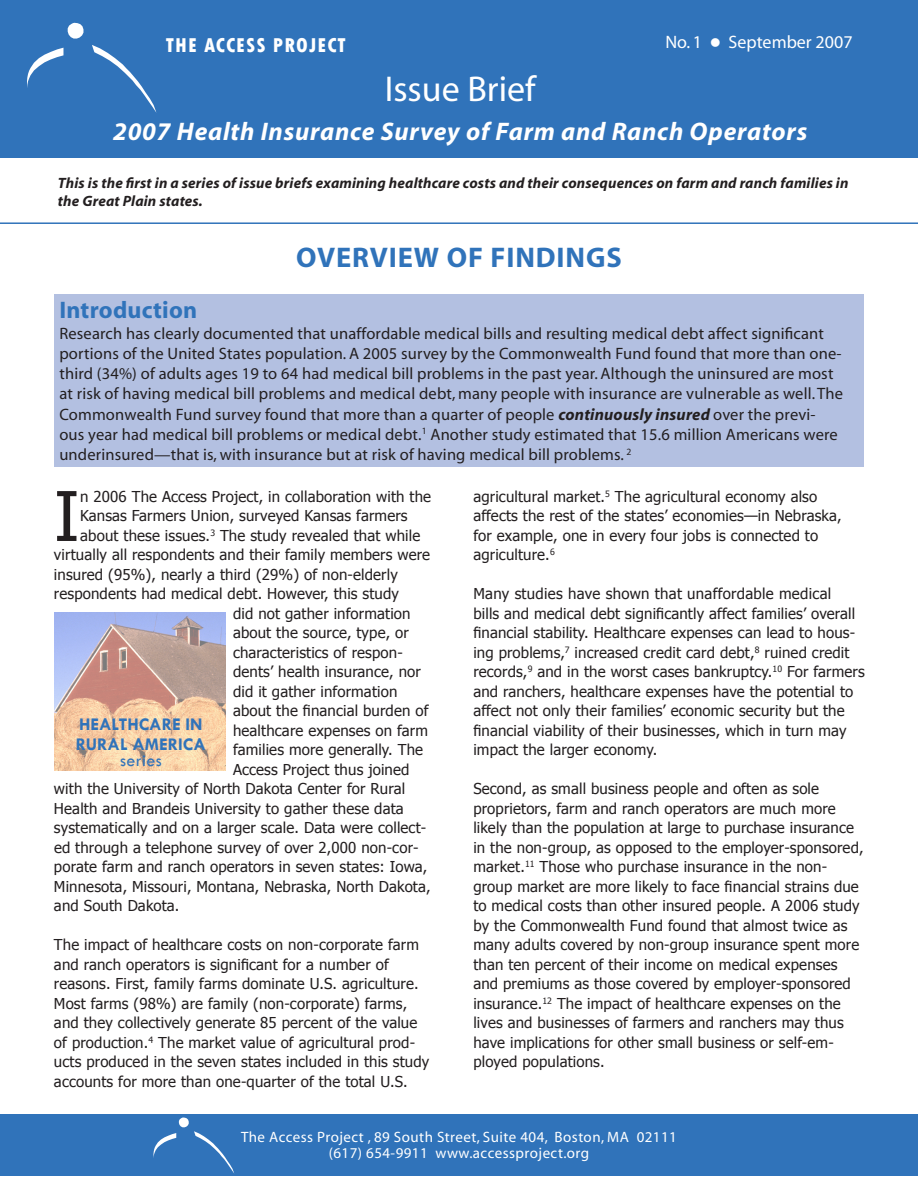
<style>
.page{position:relative;width:918px;height:1188px;background:#fff}
.page>*{position:absolute;margin:0;border:0;box-sizing:border-box;transform-origin:0 0}
.t1{font:68.55px "Tahoma";color:#231f20}
.t2{font:36px "Myriad";color:#fff}
.t3{font:700 28.5px "Myriad";letter-spacing:.03em;color:#3073ba}
.t4{font:italic 700 25.5px "Myriad";letter-spacing:.03em;color:#fff}
.t5{font:700 24px "Myriad";letter-spacing:.01em;color:#3073ba}
.t6{font:800 condensed 21px "Tw Cen";letter-spacing:.05em;color:#fff}
.t7{font:700 18px/19.5px "Tw Cen";color:#3073ba}
.t8{font:18px "Myriad";color:#fff}
.t9{font:18px "Tw Cen";letter-spacing:.02em;color:#3073ba}
.t10{font:16.5px/20.2px "Myriad";letter-spacing:.01em;color:#231f20}
.t11{font:15px/19.5px "Tahoma";letter-spacing:.01em;color:#231f20}
.t12{font:italic 700 15px/18px "Myriad";letter-spacing:.01em;color:#231f20}
.t13{font:15px/16.5px "Myriad";letter-spacing:.03em;color:#fff;text-align:center}
.s1{font-weight:700;font-style:italic}
</style>
<div class="page">
<div style="left:0;top:0;width:918px;height:158px;background:#3073ba"></div>
<div style="left:0;top:1114px;width:918px;height:62px;background:#3073ba"></div>
<div style="left:54px;top:294px;width:810px;height:172px;background:#b3c0e1"></div>
<img style="left:54px;top:613px;width:171px;height:158px">
<svg style="left:68px;top:23px;width:15px;height:16px"></svg>
<svg style="left:27px;top:48px;width:36px;height:40px"></svg>
<svg style="left:92px;top:45px;width:64px;height:68px"></svg>
<svg style="left:153px;top:1118px;width:81px;height:55px"></svg>
<hr style="left:0;top:222px;width:918px;height:2px;background:#3073ba">
<h3 class="t6" style="left:166px;top:33px;width:182px">THE ACCESS PROJECT</h3>
<h2 class="t2" style="left:385px;top:71px;width:152px">Issue Brief</h2>
<p class="t8" style="left:665px;top:33px;width:189px">No. 1 ● September 2007</p>
<h3 class="t4" style="left:113px;top:118px;width:696px">2007 Health Insurance Survey of Farm and Ranch Operators</h3>
<p class="t12" style="left:58px;top:174px;width:792px">This is the first in a series of issue briefs examining healthcare costs and their consequences on farm and ranch families in the Great Plain states.</p>
<h3 class="t3" style="left:296px;top:243px;width:327px">OVERVIEW OF FINDINGS</h3>
<h3 class="t5" style="left:59px;top:298px;width:139px">Introduction</h3>
<p class="t10" style="left:59px;top:324px;width:785px">Research has clearly documented that unaffordable medical bills and resulting medical debt affect significant portions of the United States population. A 2005 survey by the Commonwealth Fund found that more than one&shy;third (34%) of adults ages 19 to 64 had medical bill problems in the past year. Although the uninsured are most at risk of having medical bill problems and medical debt, many people with insurance are vulnerable as well. The Commonwealth Fund survey found that more than a quarter of people <span class="s1">continuously insured</span> over the previ&shy;ous year had medical bill problems or medical debt.<sup>1</sup> Another study estimated that 15.6 million Americans were underinsured—that is, with insurance but at risk of having medical bill problems. <sup>2</sup></p>
<h1 class="t1" style="left:54px;top:470px;width:27px">I</h1>
<p class="t11" style="left:80px;top:486px;width:352px">n 2006 The Access Project, in collaboration with the</p>
<p class="t11" style="left:473px;top:486px;width:370px">agricultural market.<sup>5</sup> The agricultural economy also affects the rest of the states’ economies—in Nebraska, for example, one in every four jobs is connected to agriculture.<sup>6</sup></p>
<p class="t11" style="left:473px;top:584px;width:393px">Many studies have shown that unaffordable medical<br>bills and medical debt significantly affect families’ overall financial stability. Healthcare expenses can lead to hous&shy;ing problems,<sup>7</sup> increased credit card debt,<sup>8</sup> ruined credit records,<sup>9</sup> and in the worst cases bankruptcy.<sup>10</sup> For farmers and ranchers, healthcare expenses have the potential to affect not only their families’ economic security but the financial viability of their businesses, which in turn may impact the larger economy.</p>
<p class="t11" style="left:473px;top:779px;width:392px">Second, as small business people and often as sole proprietors, farm and ranch operators are much more likely than the population at large to purchase insurance in the non-group, as opposed to the employer-sponsored, market.<sup>11</sup> Those who purchase insurance in the non&shy;group market are more likely to face financial strains due to medical costs than other insured people. A 2006 study by the Commonwealth Fund found that almost twice as many adults covered by non-group insurance spent more than ten percent of their income on medical expenses and premiums as those covered by employer-sponsored insurance.<sup>12</sup> The impact of healthcare expenses on the lives and businesses of farmers and ranchers may thus have implications for other small business or self-em&shy;ployed populations.</p>
<p class="t11" style="left:80px;top:506px;width:329px">Kansas Farmers Union, surveyed Kansas farmers</p>
<p class="t11" style="left:80px;top:525px;width:342px">about these issues.<sup>3</sup> The study revealed that while</p>
<p class="t11" style="left:54px;top:545px;width:378px">virtually all respondents and their family members were</p>
<p class="t11" style="left:54px;top:564px;width:345px">insured (95%), nearly a third (29%) of non-elderly</p>
<p class="t11" style="left:54px;top:584px;width:347px">respondents had medical debt. However, this study</p>
<p class="t11" style="left:233px;top:603px;width:179px">did not gather information</p>
<p class="t11" style="left:233px;top:623px;width:177px">about the source, type, or</p>
<p class="t11" style="left:233px;top:642px;width:171px">characteristics of respon-</p>
<p class="t11" style="left:233px;top:662px;width:189px">dents’ health insurance, nor</p>
<p class="t11" style="left:233px;top:681px;width:166px">did it gather information</p>
<p class="t11" style="left:233px;top:701px;width:197px">about the financial burden of</p>
<p class="t11" style="left:233px;top:720px;width:197px">healthcare expenses on farm</p>
<p class="t11" style="left:233px;top:740px;width:192px">families more generally. The</p>
<p class="t11" style="left:233px;top:759px;width:178px">Access Project thus joined</p>
<p class="t11" style="left:54px;top:779px;width:353px">with the University of North Dakota Center for Rural</p>
<p class="t11" style="left:54px;top:798px;width:351px">Health and Brandeis University to gather these data</p>
<p class="t11" style="left:54px;top:818px;width:374px">systematically and on a larger scale. Data were collect-</p>
<p class="t11" style="left:54px;top:837px;width:366px">ed through a telephone survey of over 2,000 non-cor-</p>
<p class="t11" style="left:54px;top:857px;width:375px">porate farm and ranch operators in seven states: Iowa,</p>
<p class="t11" style="left:54px;top:876px;width:378px">Minnesota, Missouri, Montana, Nebraska, North Dakota,</p>
<p class="t11" style="left:54px;top:896px;width:127px">and South Dakota.</p>
<p class="t11" style="left:54px;top:935px;width:377px">The impact of healthcare costs on non-corporate farm and ranch operators is significant for a number of reasons. First, family farms dominate U.S. agriculture.<br>Most farms (98%) are family (non-corporate) farms, and they collectively generate 85 percent of the value of production.<sup>4</sup> The market value of agricultural prod&shy;ucts produced in the seven states included in this study accounts for more than one-quarter of the total U.S.</p>
<p class="t7" style="left:76px;top:714px;width:131px">HEALTHCARE IN<br>RURAL AMERICA</p>
<p class="t9" style="left:120px;top:750px;width:43px">series</p>
<p class="t13" style="left:241px;top:1129px;width:437px">The Access Project , 89 South Street, Suite 404, Boston, MA 02111 (617) 654-9911 www.accessproject.org</p>
</div>
